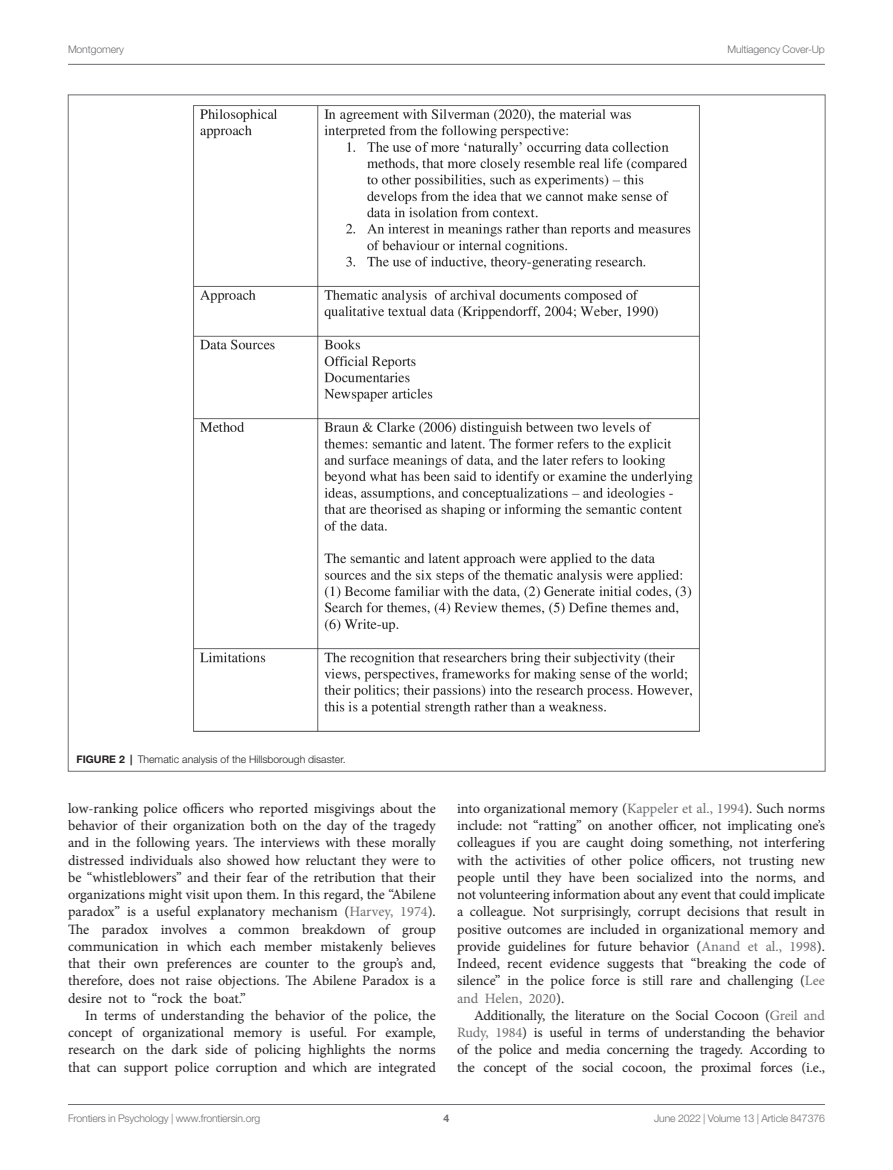
<style>
.page{position:relative;width:893px;height:1170px;background:#fff}
.page>*{position:absolute;margin:0;border:0;box-sizing:border-box;transform-origin:0 0}
.TEXT{font:14.25px/17.2px "Minion Pro";letter-spacing:-.005em;color:#231f20;text-align:justify}
.t1{font:300 10.5px "Helvetica Neue LT Std";letter-spacing:-.015em;color:#6c6d70}
.FIG_LEG{font:300 10.5px "Helvetica Neue LT Std";color:#231f20}
.t2{font:700 10.5px "Helvetica Neue LT Std";color:#6c6d70}
.s1{font-weight:700}
.s2{color:#6c6d70}
</style>
<div class="page">
<hr style="left:68px;top:64px;width:757px;height:1px;background:#6c6d70">
<hr style="left:68px;top:1104px;width:757px;height:1px;background:#6c6d70">
<img style="left:193px;top:105px;width:507px;height:627px">
<p class="t1" style="left:68px;top:42px;width:58px">Montgomery</p>
<p class="t1" style="left:728px;top:42px;width:99px">Multiagency Cover-Up</p>
<p class="FIG_LEG" style="left:77px;top:752px;width:270px"><span class="s1">FIGURE 2 |</span> Thematic analysis of the Hillsborough disaster.</p>
<p class="TEXT" style="left:68px;top:799px;width:369px">low-ranking police officers who reported misgivings about the behavior of their organization both on the day of the tragedy and in the following years. The interviews with these morally distressed individuals also showed how reluctant they were to be “whistleblowers” and their fear of the retribution that their organizations might visit upon them. In this regard, the “Abilene paradox” is a useful explanatory mechanism (<span class="s2">Harvey, 1974</span>).<br>The paradox involves a common breakdown of group communication in which each member mistakenly believes that their own preferences are counter to the group’s and, therefore, does not raise objections. The Abilene Paradox is a desire not to “rock the boat.”</p>
<p class="TEXT" style="left:68px;top:1006px;width:369px;text-indent:17px">In terms of understanding the behavior of the police, the concept of organizational memory is useful. For example, research on the dark side of policing highlights the norms that can support police corruption and which are integrated</p>
<p class="TEXT" style="left:457px;top:799px;width:369px">into organizational memory (<span class="s2">Kappeler et al., 1994</span>). Such norms include: not “ratting” on another officer, not implicating one’s colleagues if you are caught doing something, not interfering with the activities of other police officers, not trusting new people until they have been socialized into the norms, and not volunteering information about any event that could implicate a colleague. Not surprisingly, corrupt decisions that result in positive outcomes are included in organizational memory and provide guidelines for future behavior (<span class="s2">Anand et al., 1998</span>).<br>Indeed, recent evidence suggests that “breaking the code of silence” in the police force is still rare and challenging (<span class="s2">Lee and Helen, 2020</span>).</p>
<p class="TEXT" style="left:457px;top:1006px;width:369px;text-indent:17px">Additionally, the literature on the Social Cocoon (<span class="s2">Greil and Rudy, 1984</span>) is useful in terms of understanding the behavior of the police and media concerning the tragedy. According to the concept of the social cocoon, the proximal forces (i.e.,</p>
<p class="t1" style="left:68px;top:1111px;width:194px">Frontiers in Psychology | www.frontiersin.org</p>
<p class="t2" style="left:444px;top:1111px;width:7px">4</p>
<p class="t1" style="left:654px;top:1111px;width:172px">June 2022 | Volume 13 | Article 847376</p>
</div>
